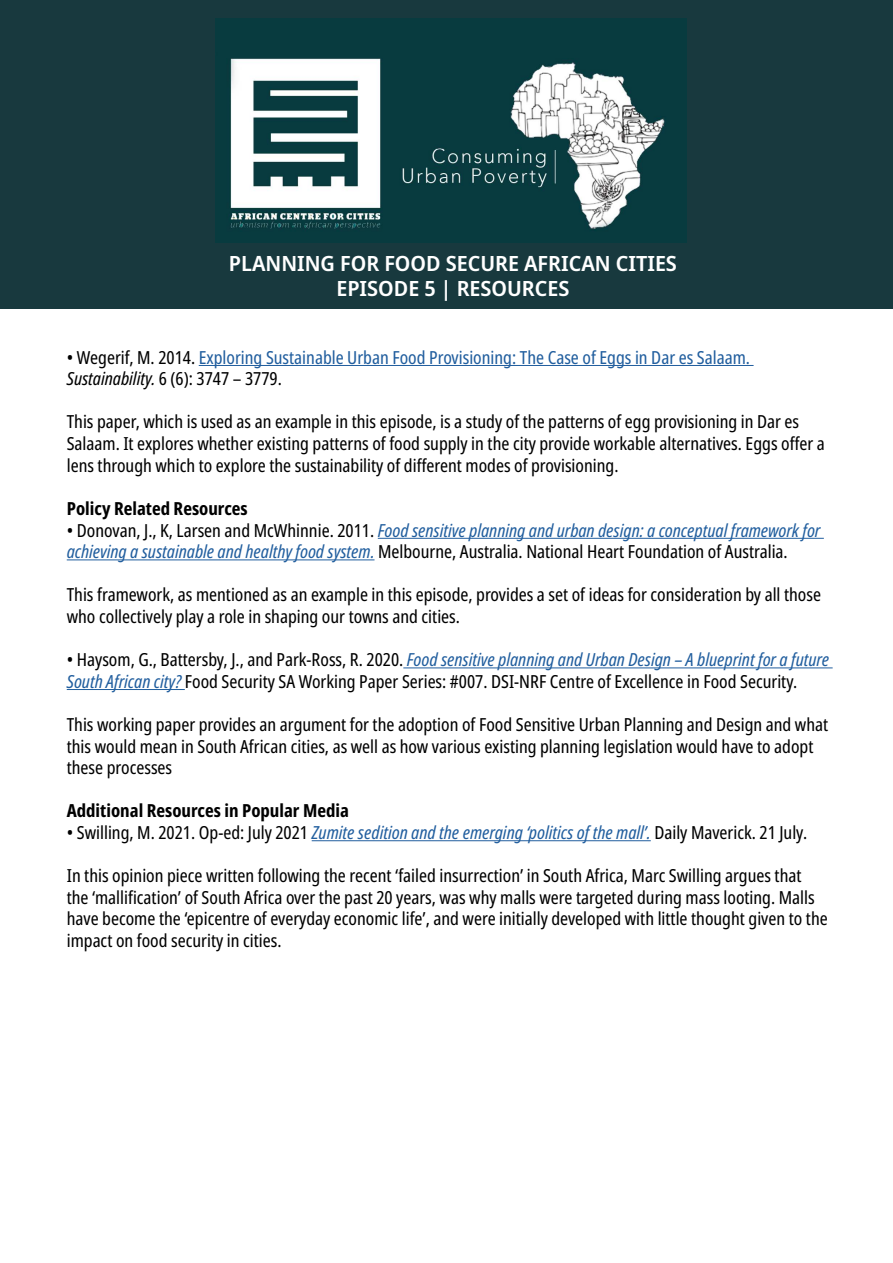
<style>
.page{position:relative;width:893px;height:1263px;background:#fff}
.page>*{position:absolute;margin:0;border:0;box-sizing:border-box;transform-origin:0 0}
.t1{font:600 21px/25.2px "Noto Sans Display";color:#fff;text-align:center}
.t2{font:condensed 18px/21.6px "Noto Sans Display";color:#000}
.t3{font:italic condensed 18px/21.6px "Noto Sans Display";color:#215e9e}
.t4{font:condensed 18px/21.6px "Noto Sans Display";color:#215e9e}
.t5{font:700 condensed 18px "Noto Sans Display";color:#000}
.s1{color:#000}
.s2{font-style:italic;color:#000}
.s3{font-style:normal;color:#000}
.s4{font-style:italic;color:#215e9e}
</style>
<div class="page">
<div style="left:0;top:0;width:893px;height:308px;background:#18393e"></div>
<img style="left:216px;top:18px;width:470px;height:225px">
<hr style="left:199px;top:365px;width:555px;height:1px;background:#215e9e">
<hr style="left:378px;top:538px;width:446px;height:1px;background:#215e9e">
<hr style="left:67px;top:559px;width:307px;height:1px;background:#215e9e">
<hr style="left:403px;top:667px;width:430px;height:1px;background:#215e9e">
<hr style="left:67px;top:689px;width:118px;height:1px;background:#215e9e">
<hr style="left:312px;top:840px;width:339px;height:1px;background:#215e9e">
<p class="t1" style="left:229px;top:251px;width:450px">PLANNING FOR FOOD SECURE AFRICAN CITIES<br>EPISODE 5 | RESOURCES</p>
<p class="t4" style="left:67px;top:347px;width:685px"><span class="s1">• Wegerif, M. 2014.</span> Exploring Sustainable Urban Food Provisioning: The Case of Eggs in Dar es Salaam.<br><span class="s2">Sustainability.</span> <span class="s1">6 (6): 3747 – 3779.</span></p>
<p class="t2" style="left:67px;top:412px;width:760px">This paper, which is used as an example in this episode, is a study of the patterns of egg provisioning in Dar es<br>Salaam. It explores whether existing patterns of food supply in the city provide workable alternatives. Eggs offer a lens through which to explore the sustainability of different modes of provisioning.</p>
<p class="t5" style="left:67px;top:495px;width:183px">Policy Related Resources</p>
<p class="t3" style="left:67px;top:520px;width:755px"><span class="s3">• Donovan, J., K, Larsen and McWhinnie. 2011.</span> Food sensitive planning and urban design: a conceptual framework for achieving a sustainable and healthy food system. <span class="s3">Melbourne, Australia. National Heart Foundation of Australia.</span></p>
<p class="t2" style="left:67px;top:584px;width:756px">This framework, as mentioned as an example in this episode, provides a set of ideas for consideration by all those who collectively play a role in shaping our towns and cities.</p>
<p class="t2" style="left:67px;top:649px;width:764px">• Haysom, G., Battersby, J., and Park-Ross, R. 2020. <span class="s4">Food sensitive planning and Urban Design – A blueprint for a future<br>South African city?</span> Food Security SA Working Paper Series: #007. DSI-NRF Centre of Excellence in Food Security.</p>
<p class="t2" style="left:67px;top:714px;width:763px">This working paper provides an argument for the adoption of Food Sensitive Urban Planning and Design and what this would mean in South African cities, as well as how various existing planning legislation would have to adopt these processes</p>
<p class="t5" style="left:67px;top:798px;width:284px">Additional Resources in Popular Media</p>
<p class="t2" style="left:67px;top:822px;width:742px">• Swilling, M. 2021. Op-ed: July 2021 <span class="s4">Zumite sedition and the emerging ‘politics of the mall’.</span> Daily Maverick. 21 July.</p>
<p class="t2" style="left:67px;top:865px;width:762px">In this opinion piece written following the recent ‘failed insurrection’ in South Africa, Marc Swilling argues that the ‘mallification’ of South Africa over the past 20 years, was why malls were targeted during mass looting. Malls have become the ‘epicentre of everyday economic life’, and were initially developed with little thought given to the impact on food security in cities.</p>
</div>
